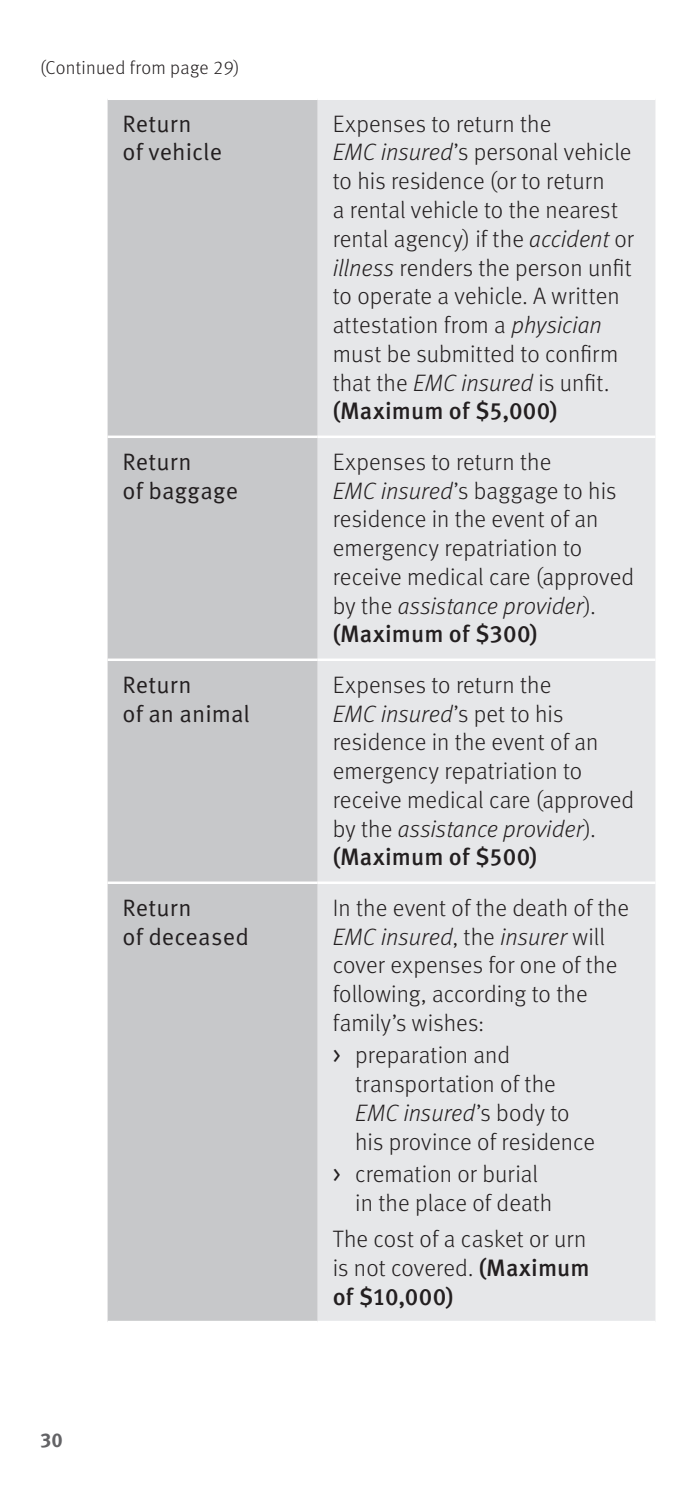
<style>
.page{position:relative;width:698px;height:1508px;background:#fff}
.page>*{position:absolute;margin:0;border:0;box-sizing:border-box;transform-origin:0 0}
.t1{font:300 23.75px/28.8px "Meta OT";letter-spacing:.005em;color:#231f20}
.t2{font:23.75px/28.8px "Meta OT Norm";letter-spacing:.005em;color:#231f20}
.t3{font:700 20px "Meta OT";color:#636366}
.t4{font:300 18.75px "Meta OT";letter-spacing:.015em;color:#231f20}
.s1{font-style:italic}
.s2{font-weight:500}
.s3{font-family:"Meta OT Norm";font-weight:400}
</style>
<div class="page">
<div style="left:108px;top:100px;width:210px;height:1220px;background:#c7c8ca"></div>
<div style="left:318px;top:100px;width:337px;height:1220px;background:#e6e7e9"></div>
<hr style="left:108px;top:435px;width:210px;height:3px;background:#fff">
<hr style="left:318px;top:435px;width:337px;height:3px;background:#fff">
<hr style="left:108px;top:658px;width:210px;height:3px;background:#fff">
<hr style="left:318px;top:658px;width:337px;height:3px;background:#fff">
<hr style="left:108px;top:881px;width:210px;height:3px;background:#fff">
<hr style="left:318px;top:881px;width:337px;height:3px;background:#fff">
<p class="t4" style="left:40px;top:57px;width:201px">(Continued from page 29)</p>
<p class="t3" style="left:40px;top:1427px;width:24px">30</p>
<p class="t2" style="left:122px;top:109px;width:101px">Return<br>of vehicle</p>
<p class="t1" style="left:332px;top:110px;width:303px">Expenses to return the<br><span class="s1">EMC insured</span>’s personal vehicle to his residence (or to return<br>a rental vehicle to the nearest rental agency) if the <span class="s1">accident</span> or <span class="s1">illness</span> renders the person unfit to operate a vehicle. A written attestation from a <span class="s1">physician </span>must be submitted to confirm that the <span class="s1">EMC insured</span> is unfit. <span class="s2">(Maximum of $5,000)</span></p>
<p class="t2" style="left:123px;top:447px;width:117px">Return<br>of baggage</p>
<p class="t1" style="left:332px;top:448px;width:303px">Expenses to return the<br><span class="s1">EMC insured</span>’s baggage to his residence in the event of an emergency repatriation to receive medical care (approved by the <span class="s1">assistance provider</span>). <span class="s2">(Maximum of $300)</span></p>
<p class="t2" style="left:123px;top:670px;width:129px">Return<br>of an animal</p>
<p class="t1" style="left:332px;top:671px;width:303px">Expenses to return the<br><span class="s1">EMC insured</span>’s pet to his residence in the event of an emergency repatriation to receive medical care (approved by the <span class="s1">assistance provider</span>). <span class="s2">(Maximum of $500)</span></p>
<p class="t2" style="left:123px;top:893px;width:128px">Return<br>of deceased</p>
<p class="t1" style="left:332px;top:893px;width:298px">In the event of the death of the<br><span class="s1">EMC insured</span>, the <span class="s1">insurer</span> will cover expenses for one of the following, according to the family’s wishes:</p>
<p class="t1" style="left:355px;top:1041px;width:241px;text-indent:-22px"><span class="s3">&gt;</span> preparation and transportation of the<br><span class="s1">EMC insured</span>’s body to his province of residence</p>
<p class="t1" style="left:355px;top:1160px;width:198px;text-indent:-22px"><span class="s3">&gt;</span> cremation or burial in the place of death</p>
<p class="t1" style="left:332px;top:1225px;width:258px">The cost of a casket or urn is not covered. <span class="s2">(Maximum of $10,000)</span></p>
</div>
